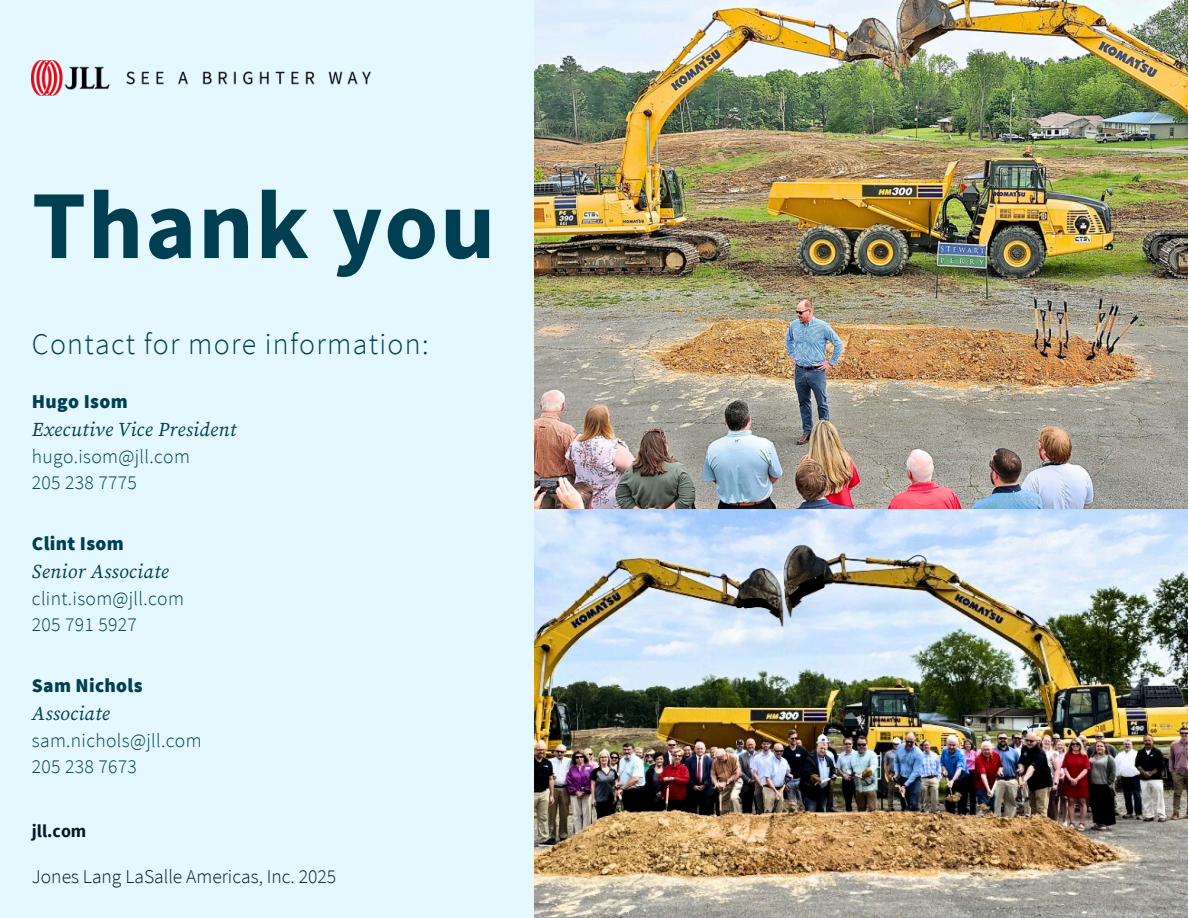
<style>
.page{position:relative;width:1188px;height:918px;background:#e3f9ff}
.page>*{position:absolute;margin:0;border:0;box-sizing:border-box;transform-origin:0 0}
.t1{font:700 97.5px "Source Sans Pro";letter-spacing:.015em;color:#003e51}
.t2{font:300 29.85px "Source Sans Pro";letter-spacing:.045em;color:#003e51}
.t3{font:300 19.5px "Source Sans Pro";letter-spacing:.015em;color:#003e51}
.t4{font:italic 19.5px "Source Serif Pro";letter-spacing:.015em;color:#003e51}
.t5{font:300 19.5px "Source Sans Pro";color:#011828}
.t6{font:900 19.5px "Source Sans Pro";letter-spacing:.015em;color:#003e51}
.t7{font:700 18px "Source Sans Pro";color:#011828}
</style>
<div class="page">
<img style="left:534px;top:0;width:654px;height:918px">
<img style="left:32px;top:61px;width:339px;height:34px">
<p class="t1" style="left:32px;top:162px;width:465px">Thank you</p>
<p class="t2" style="left:32px;top:324px;width:398px">Contact for more information:</p>
<p class="t6" style="left:32px;top:389px;width:97px">Hugo Isom</p>
<p class="t4" style="left:32px;top:418px;width:206px">Executive Vice President</p>
<p class="t3" style="left:32px;top:444px;width:160px">hugo.isom@jll.com</p>
<p class="t3" style="left:32px;top:470px;width:107px">205 238 7775</p>
<p class="t6" style="left:32px;top:530px;width:93px">Clint Isom</p>
<p class="t4" style="left:32px;top:560px;width:138px">Senior Associate</p>
<p class="t3" style="left:32px;top:586px;width:154px">clint.isom@jll.com</p>
<p class="t3" style="left:32px;top:611px;width:107px">205 791 5927</p>
<p class="t6" style="left:32px;top:672px;width:112px">Sam Nichols</p>
<p class="t4" style="left:32px;top:702px;width:79px">Associate</p>
<p class="t3" style="left:32px;top:727px;width:171px">sam.nichols@jll.com</p>
<p class="t3" style="left:32px;top:753px;width:107px">205 238 7673</p>
<p class="t7" style="left:32px;top:820px;width:56px">jll.com</p>
<p class="t5" style="left:32px;top:863px;width:306px">Jones Lang LaSalle Americas, Inc. 2025</p>
</div>
